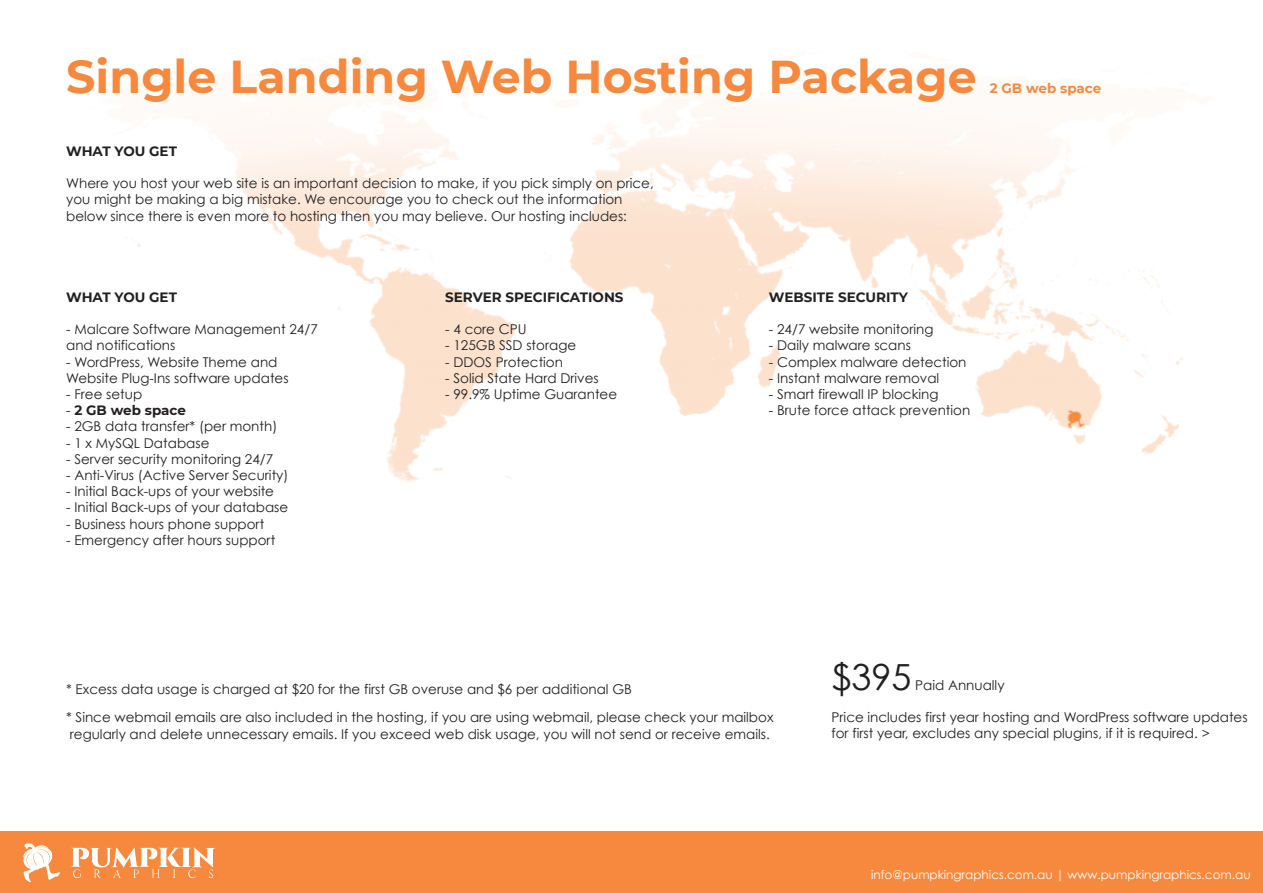
<style>
.page{position:relative;width:1263px;height:893px;background:#fff}
.page>*{position:absolute;margin:0;border:0;box-sizing:border-box;transform-origin:0 0}
.t1{font:700 46.05px "Montserrat";color:#f6893d}
.t2{font:36px "Century Gothic";color:#221f1f}
.t3{font:13.5px/16.2px "Century Gothic";color:#221f1f}
.t4{font:700 13.5px "Montserrat";color:#221f1f}
.t5{font:700 13.5px "Montserrat";color:#f6893d}
.t6{font:12px "Century Gothic";color:#fff}
.s1{font-family:"Century Gothic";font-weight:400}
</style>
<div class="page">
<img style="left:85px;top:113px;width:1099px;height:369px">
<div style="left:0;top:832px;width:1263px;height:61px;background:#f6893d"></div>
<svg style="left:23px;top:843px;width:37px;height:39px"></svg>
<svg style="left:71px;top:847px;width:144px;height:31px"></svg>
<h1 class="t1" style="left:66px;top:57px;width:912px">Single Landing Web Hosting Package</h1>
<p class="t5" style="left:990px;top:83px;width:113px">2 GB web space</p>
<p class="t4" style="left:66px;top:145px;width:112px">WHAT YOU GET</p>
<p class="t3" style="left:66px;top:176px;width:589px">Where you host your web site is an important decision to make, if you pick simply on price, you might be making a big mistake. We encourage you to check out the information below since there is even more to hosting then you may believe. Our hosting includes:</p>
<p class="t4" style="left:66px;top:291px;width:112px">WHAT YOU GET</p>
<p class="t3" style="left:66px;top:322px;width:253px">- Malcare Software Management 24/7 and notifications</p>
<p class="t3" style="left:66px;top:355px;width:224px">- WordPress, Website Theme and<br>Website Plug-Ins software updates</p>
<p class="t3" style="left:66px;top:387px;width:78px">- Free setup</p>
<p class="t4" style="left:66px;top:405px;width:121px"><span class="s1">-</span> 2 GB web space</p>
<p class="t3" style="left:66px;top:420px;width:213px">- 2GB data transfer* (per month)</p>
<p class="t3" style="left:66px;top:436px;width:145px">- 1 x MySQL Database</p>
<p class="t3" style="left:66px;top:452px;width:209px">- Server security monitoring 24/7</p>
<p class="t3" style="left:66px;top:468px;width:224px">- Anti-Virus (Active Server Security)</p>
<p class="t3" style="left:66px;top:484px;width:209px">- Initial Back-ups of your website</p>
<p class="t3" style="left:66px;top:501px;width:224px">- Initial Back-ups of your database</p>
<p class="t3" style="left:66px;top:517px;width:200px">- Business hours phone support</p>
<p class="t3" style="left:66px;top:533px;width:211px">- Emergency after hours support</p>
<p class="t4" style="left:445px;top:291px;width:180px">SERVER SPECIFICATIONS</p>
<p class="t3" style="left:445px;top:322px;width:83px">- 4 core CPU</p>
<p class="t3" style="left:445px;top:339px;width:132px">- 125GB SSD storage</p>
<p class="t3" style="left:445px;top:355px;width:119px">- DDOS Protection</p>
<p class="t3" style="left:445px;top:371px;width:155px">- Solid State Hard Drives</p>
<p class="t3" style="left:445px;top:387px;width:173px">- 99.9% Uptime Guarantee</p>
<p class="t4" style="left:769px;top:291px;width:140px">WEBSITE SECURITY</p>
<p class="t3" style="left:769px;top:322px;width:166px">- 24/7 website monitoring</p>
<p class="t3" style="left:769px;top:339px;width:144px">- Daily malware scans</p>
<p class="t3" style="left:769px;top:355px;width:199px">- Complex malware detection</p>
<p class="t3" style="left:769px;top:371px;width:172px">- Instant malware removal</p>
<p class="t3" style="left:769px;top:387px;width:171px">- Smart firewall IP blocking</p>
<p class="t3" style="left:769px;top:403px;width:203px">- Brute force attack prevention</p>
<p class="t3" style="left:66px;top:682px;width:567px">* Excess data usage is charged at $20 for the first GB overuse and $6 per additional GB</p>
<p class="t3" style="left:66px;top:710px;width:709px">* Since webmail emails are also included in the hosting, if you are using webmail, please check your mailbox regularly and delete unnecessary emails. If you exceed web disk usage, you will not send or receive emails.</p>
<h2 class="t2" style="left:831px;top:662px;width:81px">$395</h2>
<p class="t3" style="left:915px;top:678px;width:91px">Paid Annually</p>
<p class="t3" style="left:831px;top:710px;width:417px">Price includes first year hosting and WordPress software updates for first year, excludes any special plugins, if it is required. &gt;</p>
<p class="t6" style="left:871px;top:870px;width:381px">info@pumpkingraphics.com.au | www.pumpkingraphics.com.au</p>
</div>
